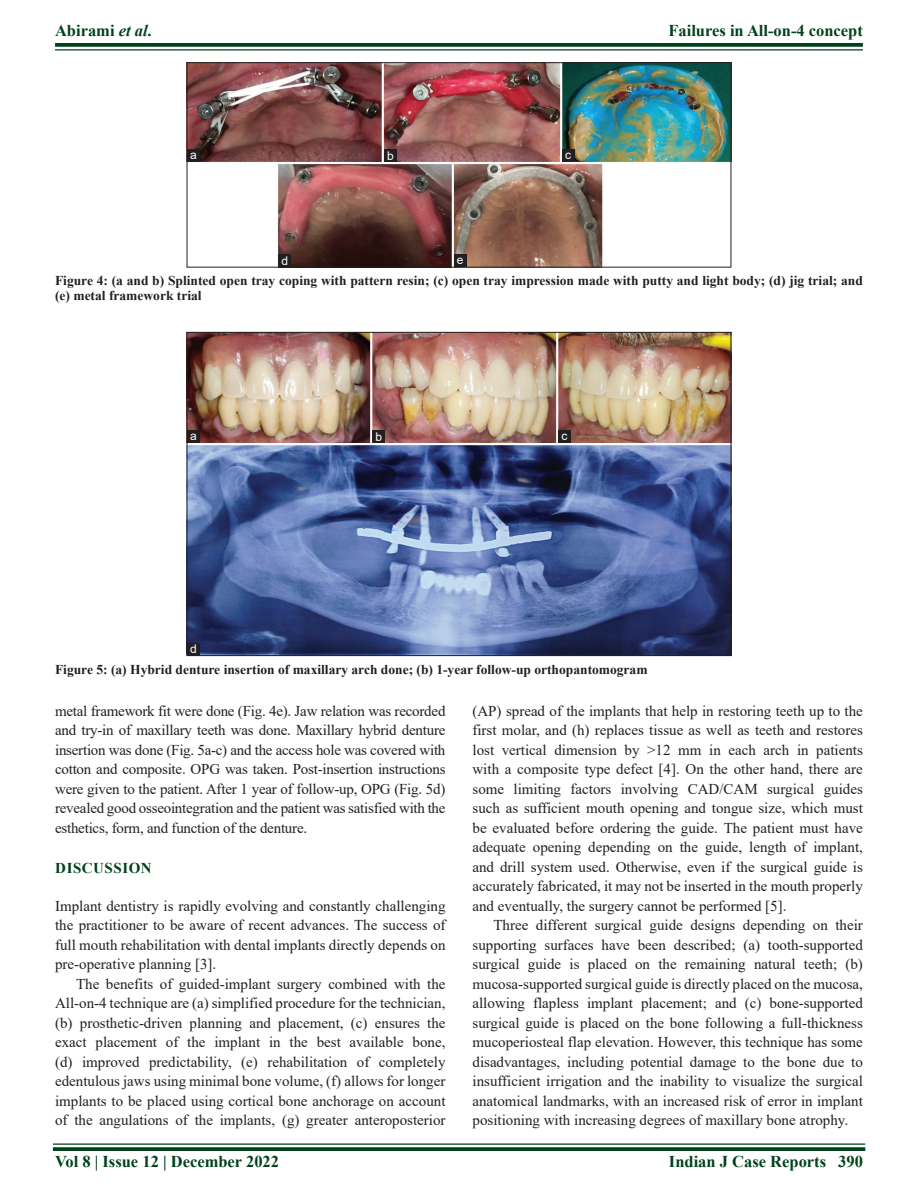
<style>
.page{position:relative;width:918px;height:1188px;background:#fff}
.page>*{position:absolute;margin:0;border:0;box-sizing:border-box;transform-origin:0 0}
.t1{font:700 16.5px "Times New Roman";color:#00421c}
.TX{font:15px/19.5px "Times New Roman";color:#231f20;text-align:justify}
.TXFL{font:15px/19.5px "Times New Roman";color:#231f20;text-align:justify}
.t2{font:700 15px "Times New Roman";letter-spacing:.035em;color:#00421c}
.FGC{font:700 13.5px/15px "Times New Roman";color:#231f20}
.LABEL{font:12px "Arial";color:#fff}
.s1{font-style:italic}
</style>
<div class="page">
<svg style="left:55px;top:43px;width:808px;height:4px;background:#0f4d29"></svg>
<hr style="left:55px;top:49px;width:808px;height:2px;background:#00421c">
<hr style="left:53px;top:1143px;width:812px;height:2px;background:#00421c">
<svg style="left:53px;top:1147px;width:812px;height:4px;background:#0f4d29"></svg>
<img style="left:189px;top:65px;width:540px;height:200px">
<div style="left:187px;top:63px;width:544px;height:204px;border:1px solid #231f20"></div>
<div style="left:279px;top:254px;width:12px;height:13px;background:#231f20"></div>
<div style="left:562px;top:149px;width:13px;height:13px;background:#231f20"></div>
<div style="left:384px;top:149px;width:13px;height:13px;background:#231f20"></div>
<div style="left:187px;top:149px;width:13px;height:13px;background:#231f20"></div>
<div style="left:454px;top:254px;width:13px;height:13px;background:#231f20"></div>
<img style="left:189px;top:334px;width:540px;height:320px">
<div style="left:187px;top:643px;width:13px;height:12px;background:#231f20"></div>
<div style="left:558px;top:430px;width:13px;height:13px;background:#231f20"></div>
<div style="left:373px;top:430px;width:12px;height:13px;background:#231f20"></div>
<div style="left:187px;top:430px;width:13px;height:13px;background:#231f20"></div>
<p class="t1" style="left:55px;top:18px;width:98px">Abirami <span class="s1">et al</span>.</p>
<p class="t1" style="left:668px;top:18px;width:196px">Failures in All-on-4 concept</p>
<p class="LABEL" style="left:190px;top:146px;width:8px">a</p>
<p class="LABEL" style="left:387px;top:147px;width:8px">b</p>
<p class="LABEL" style="left:565px;top:146px;width:7px">c</p>
<p class="LABEL" style="left:282px;top:253px;width:8px">d</p>
<p class="LABEL" style="left:457px;top:251px;width:8px">e</p>
<p class="FGC" style="left:55px;top:273px;width:809px">Figure 4: (a and b) Splinted open tray coping with pattern resin; (c) open tray impression made with putty and light body; (d) jig trial; and (e) metal framework trial</p>
<p class="LABEL" style="left:190px;top:427px;width:8px">a</p>
<p class="LABEL" style="left:376px;top:429px;width:8px">b</p>
<p class="LABEL" style="left:561px;top:427px;width:7px">c</p>
<p class="LABEL" style="left:190px;top:641px;width:8px">d</p>
<p class="FGC" style="left:55px;top:662px;width:594px">Figure 5: (a) Hybrid denture insertion of maxillary arch done; (b) 1-year follow-up orthopantomogram</p>
<p class="TX" style="left:55px;top:701px;width:392px">metal framework fit were done (Fig. 4e). Jaw relation was recorded and try-in of maxillary teeth was done. Maxillary hybrid denture insertion was done (Fig. 5a-c) and the access hole was covered with cotton and composite. OPG was taken. Post-insertion instructions were given to the patient. After 1 year of follow-up, OPG (Fig. 5d) revealed good osseointegration and the patient was satisfied with the esthetics, form, and function of the denture.</p>
<h1 class="t2" style="left:55px;top:858px;width:98px">DISCUSSION</h1>
<p class="TXFL" style="left:55px;top:896px;width:392px">Implant dentistry is rapidly evolving and constantly challenging the practitioner to be aware of recent advances. The success of full mouth rehabilitation with dental implants directly depends on pre-operative planning [3].</p>
<p class="TX" style="left:55px;top:974px;width:392px;text-indent:21px">The benefits of guided-implant surgery combined with the All-on-4 technique are (a) simplified procedure for the technician, (b) prosthetic-driven planning and placement, (c) ensures the exact placement of the implant in the best available bone, (d) improved predictability, (e) rehabilitation of completely edentulous jaws using minimal bone volume, (f) allows for longer implants to be placed using cortical bone anchorage on account of the angulations of the implants, (g) greater anteroposterior</p>
<p class="TX" style="left:472px;top:701px;width:392px">(AP) spread of the implants that help in restoring teeth up to the first molar, and (h) replaces tissue as well as teeth and restores lost vertical dimension by &gt;12 mm in each arch in patients with a composite type defect [4]. On the other hand, there are some limiting factors involving CAD/CAM surgical guides such as sufficient mouth opening and tongue size, which must be evaluated before ordering the guide. The patient must have adequate opening depending on the guide, length of implant, and drill system used. Otherwise, even if the surgical guide is accurately fabricated, it may not be inserted in the mouth properly and eventually, the surgery cannot be performed [5].</p>
<p class="TX" style="left:472px;top:915px;width:392px;text-indent:21px">Three different surgical guide designs depending on their supporting surfaces have been described; (a) tooth-supported surgical guide is placed on the remaining natural teeth; (b) mucosa-supported surgical guide is directly placed on the mucosa, allowing flapless implant placement; and (c) bone-supported surgical guide is placed on the bone following a full-thickness mucoperiosteal flap elevation. However, this technique has some disadvantages, including potential damage to the bone due to insufficient irrigation and the inability to visualize the surgical anatomical landmarks, with an increased risk of error in implant positioning with increasing degrees of maxillary bone atrophy.</p>
<p class="t1" style="left:55px;top:1150px;width:226px">Vol 8 | Issue 12 | December 2022</p>
<p class="t1" style="left:669px;top:1150px;width:195px">Indian J Case Reports 390</p>
</div>
